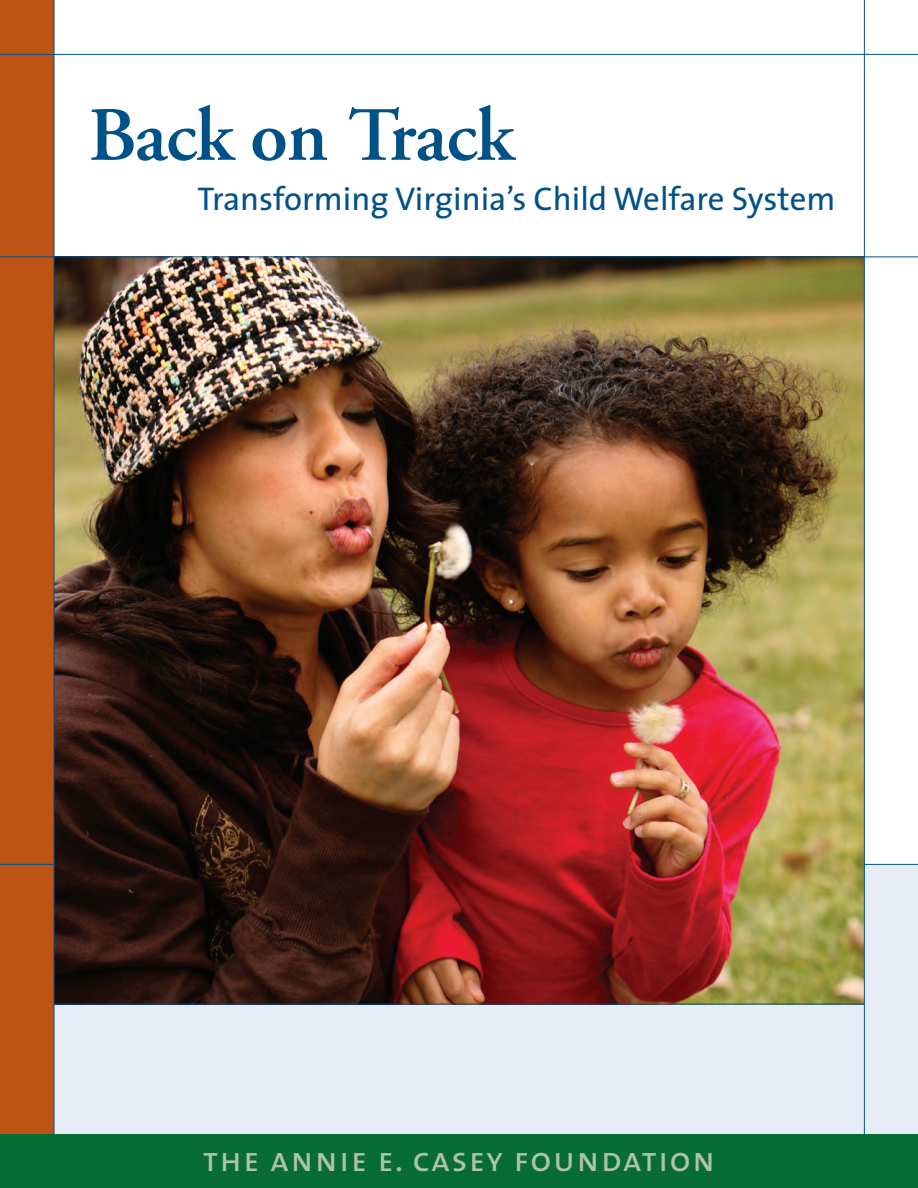
<style>
.page{position:relative;width:918px;height:1188px;background:#fff}
.page>*{position:absolute;margin:0;border:0;box-sizing:border-box;transform-origin:0 0}
.t1{font:600 76.5px "Adobe Garamond Pro";letter-spacing:-.01em;color:#005187}
.t2{font:34.5px "The Sans Caps";letter-spacing:.05em;color:#aec2ac}
.t3{font:33px "The Sans";color:#005187}
</style>
<div class="page">
<div style="left:0;top:864px;width:918px;height:280px;background:#e7edf4"></div>
<div style="left:0;top:0;width:54px;height:1188px;background:#be5316"></div>
<hr style="left:0;top:864px;width:918px;height:1px;background:#005187">
<img style="left:55px;top:257px;width:809px;height:747px">
<hr style="left:0;top:54px;width:918px;height:1px;background:#005187">
<hr style="left:0;top:256px;width:918px;height:1px;background:#005187">
<hr style="left:864px;top:0;width:1px;height:1188px;background:#005187">
<hr style="left:54px;top:1004px;width:810px;height:1px;background:#005187">
<hr style="left:54px;top:0;width:1px;height:1188px;background:#005187">
<div style="left:0;top:1134px;width:918px;height:54px;background:#076d33"></div>
<h1 class="t1" style="left:88px;top:91px;width:426px">Back on Track</h1>
<p class="t3" style="left:198px;top:171px;width:640px">Transforming Virginia’s Child Welfare System</p>
<p class="t2" style="left:203px;top:1137px;width:513px">the annie e. casey foundation</p>
</div>
